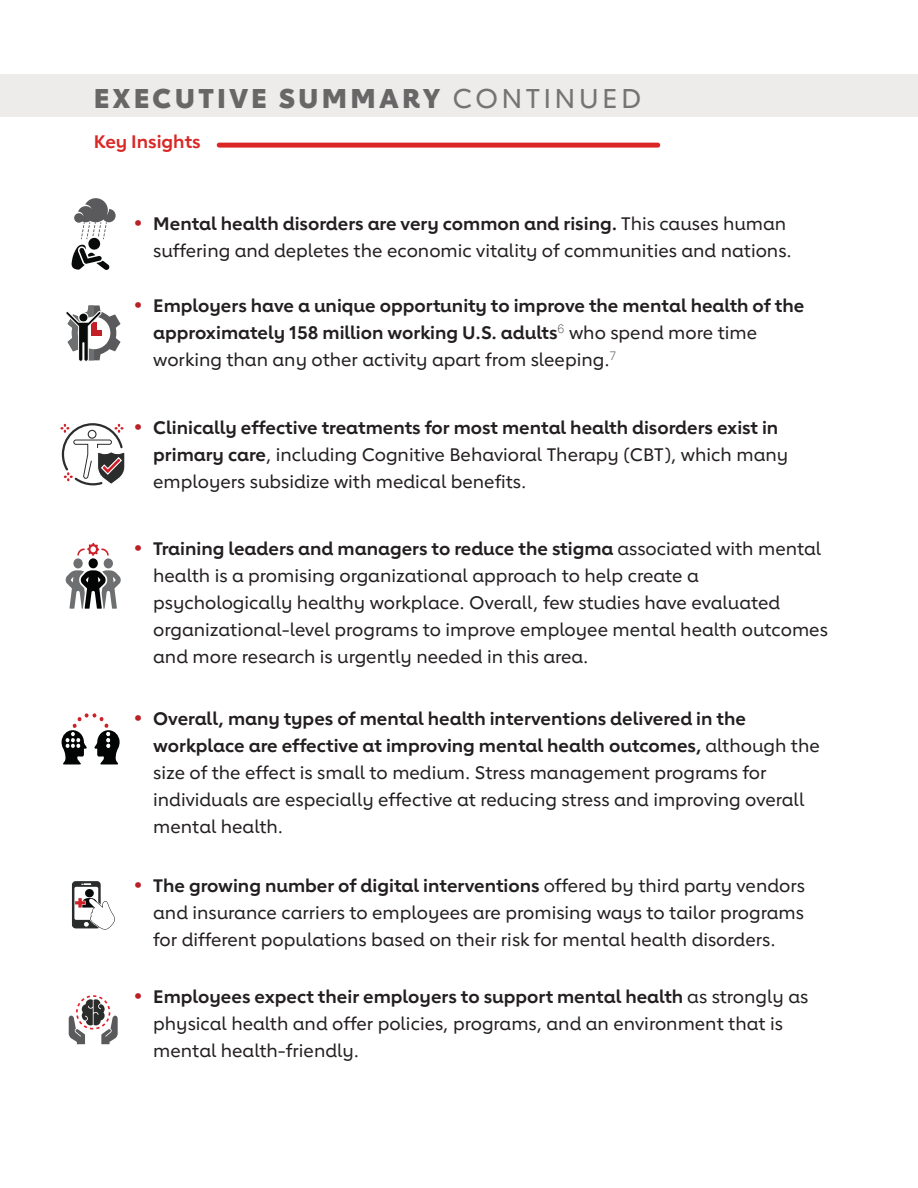
<style>
.page{position:relative;width:918px;height:1188px;background:#fff}
.page>*{position:absolute;margin:0;border:0;box-sizing:border-box;transform-origin:0 0}
.t1{font:800 27px "Lub Dub";letter-spacing:.12em;color:#686666}
.t2{font:500 18px/27px "Lub Dub";color:#231f20}
.t3{font:700 18px/27px "Lub Dub";color:#231f20}
.t4{font:700 18px "Lub Dub";color:#da2726}
.s1{font-weight:500;color:#767473}
.s2{font-weight:700;font-size:22.5px;color:#ba2025}
.s3{font-weight:700}
.s4{font-size:22.5px;color:#ba2025}
.s5{font-weight:500}
</style>
<div class="page">
<div style="left:0;top:74px;width:918px;height:43px;background:#edeceb"></div>
<div style="left:217px;top:143px;width:443px;height:5px;background:#da2726;border-radius:2px"></div>
<svg style="left:71px;top:198px;width:45px;height:72px"></svg>
<svg style="left:66px;top:305px;width:55px;height:57px"></svg>
<svg style="left:61px;top:423px;width:64px;height:63px"></svg>
<div style="left:104px;top:558px;width:9px;height:10px;background:#6d6f71;border-radius:50%"></div>
<div style="left:73px;top:558px;width:10px;height:10px;background:#6d6f71;border-radius:50%"></div>
<svg style="left:77px;top:543px;width:32px;height:13px"></svg>
<svg style="left:65px;top:570px;width:56px;height:39px"></svg>
<div style="left:89px;top:558px;width:9px;height:10px;background:#030505;border-radius:5px"></div>
<svg style="left:61px;top:713px;width:59px;height:51px"></svg>
<svg style="left:72px;top:881px;width:43px;height:49px"></svg>
<svg style="left:69px;top:995px;width:49px;height:49px"></svg>
<h1 class="t1" style="left:94px;top:88px;width:549px">EXECUTIVE SUMMARY <span class="s1">CONTINUED</span></h1>
<h1 class="t4" style="left:94px;top:134px;width:108px">Key Insights</h1>
<p class="t2" style="left:153px;top:212px;width:640px;text-indent:-19px"><span class="s2">•</span> <span class="s3">Mental health disorders are very common and rising.</span> This causes human suffering and depletes the economic vitality of communities and nations.</p>
<p class="t3" style="left:153px;top:293px;width:653px;text-indent:-19px"><span class="s4">•</span> Employers have a unique opportunity to improve the mental health of the approximately 158 million working U.S. adults<sup>6</sup> <span class="s5">who spend more time working than any other activity apart from sleeping.</span><sup>7</sup></p>
<p class="t2" style="left:153px;top:416px;width:637px;text-indent:-19px"><span class="s2">•</span> <span class="s3">Clinically effective treatments for most mental health disorders exist in primary care</span>, including Cognitive Behavioral Therapy (CBT), which many employers subsidize with medical benefits.</p>
<p class="t2" style="left:153px;top:537px;width:676px;text-indent:-19px"><span class="s2">•</span> <span class="s3">Training leaders and managers to reduce the stigma</span> associated with mental health is a promising organizational approach to help create a psychologically healthy workplace. Overall, few studies have evaluated organizational-level programs to improve employee mental health outcomes and more research is urgently needed in this area.</p>
<p class="t2" style="left:153px;top:707px;width:668px;text-indent:-19px"><span class="s2">•</span> <span class="s3">Overall, many types of mental health interventions delivered in the workplace are effective at improving mental health outcomes,</span> although the size of the effect is small to medium. Stress management programs for individuals are especially effective at reducing stress and improving overall mental health.</p>
<p class="t2" style="left:153px;top:874px;width:653px;text-align:justify;text-indent:-19px"><span class="s2">•</span> <span class="s3">The growing number of digital interventions</span> offered by third party vendors and insurance carriers to employees are promising ways to tailor programs for different populations based on their risk for mental health disorders.</p>
<p class="t2" style="left:153px;top:985px;width:657px;text-indent:-19px"><span class="s2">•</span> <span class="s3">Employees expect their employers to support mental health</span> as strongly as physical health and offer policies, programs, and an environment that is mental health-friendly.</p>
</div>
